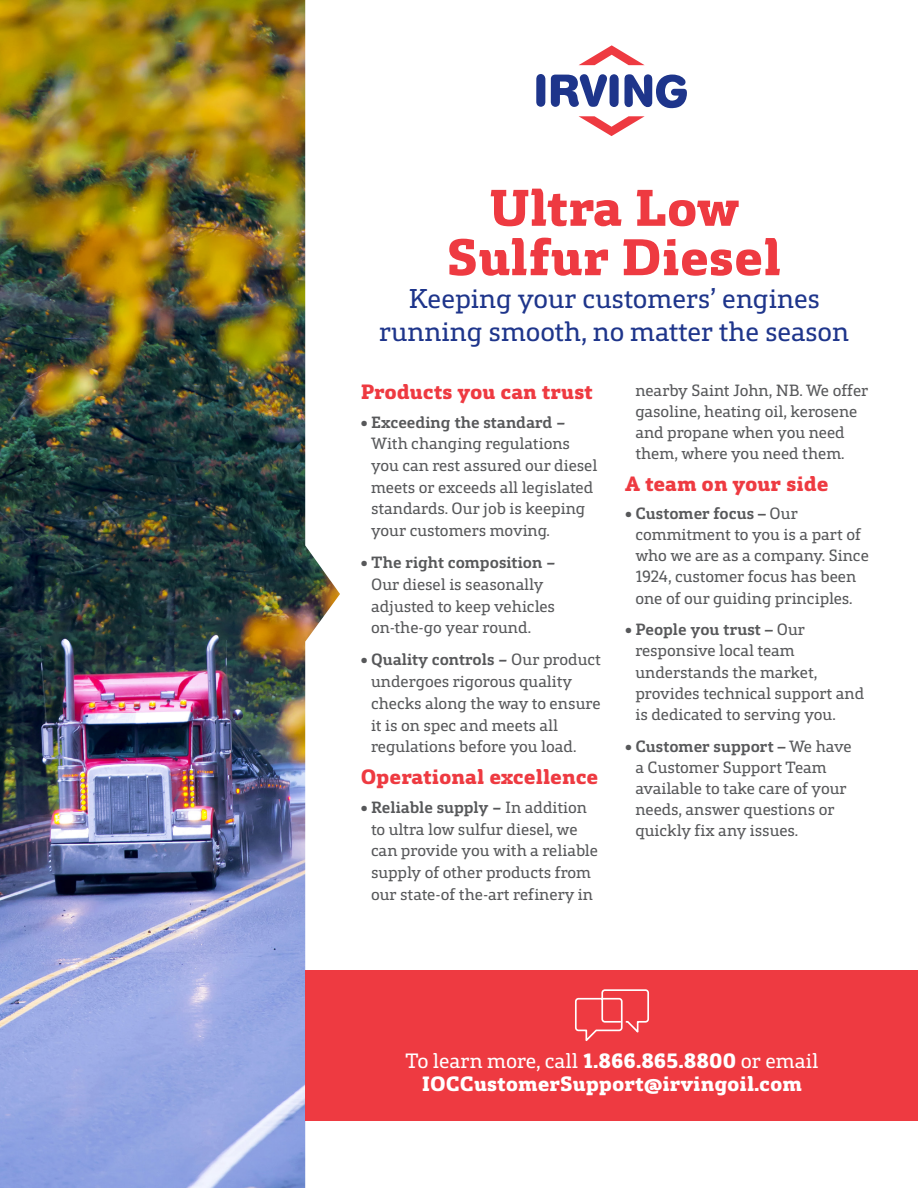
<style>
.page{position:relative;width:918px;height:1188px;background:#fff}
.page>*{position:absolute;margin:0;border:0;box-sizing:border-box;transform-origin:0 0}
.t1{font:800 52.2px/49.3px "FS Silas Slab";color:#ee3a41;text-align:center}
.t2{font:27.6px/33px "FS Silas Slab";color:#1e358b;text-align:center}
.t3{font:800 21px/22.5px "FS Silas Slab";color:#fff;text-align:center}
.t4{font:800 21px "FS Silas Slab";color:#ee3a41}
.t5{font:16.5px/21.8px "FS Silas Slab";color:#57585a}
.s1{font-weight:700}
.s2{font-weight:400}
</style>
<div class="page">
<img style="left:0;top:0;width:305px;height:1188px">
<svg style="left:305px;top:0;width:98px;height:1188px"></svg>
<svg style="left:536px;top:74px;width:9px;height:33px"></svg>
<svg style="left:551px;top:74px;width:136px;height:34px"></svg>
<svg style="left:579px;top:45px;width:65px;height:20px"></svg>
<svg style="left:579px;top:116px;width:66px;height:20px"></svg>
<div style="left:305px;top:971px;width:613px;height:150px;background:#ee3a41"></div>
<svg style="left:575px;top:989px;width:74px;height:52px"></svg>
<h1 class="t1" style="left:447px;top:178px;width:337px">Ultra Low<br>Sulfur Diesel</h1>
<h2 class="t2" style="left:379px;top:280px;width:472px">Keeping your customers’ engines running smooth, no matter the season</h2>
<p class="t4" style="left:361px;top:373px;width:234px">Products you can trust</p>
<p class="t5" style="left:371px;top:409px;width:228px;text-indent:-10px">• <span class="s1">Exceeding the standard −<br></span>With changing regulations you can rest assured our diesel meets or exceeds all legislated standards. Our job is keeping your customers moving.</p>
<p class="t5" style="left:371px;top:550px;width:186px;text-indent:-10px">• <span class="s1">The right composition −<br></span>Our diesel is seasonally adjusted to keep vehicles on-the-go year round.</p>
<p class="t5" style="left:371px;top:647px;width:232px;text-indent:-10px">• <span class="s1">Quality controls −</span> Our product undergoes rigorous quality checks along the way to ensure it is on spec and meets all regulations before you load.</p>
<p class="t4" style="left:361px;top:758px;width:239px">Operational excellence</p>
<p class="t5" style="left:371px;top:795px;width:229px;text-indent:-10px">• <span class="s1">Reliable supply −</span> In addition to ultra low sulfur diesel, we can provide you with a reliable supply of other products from our state-of the-art refinery in</p>
<p class="t5" style="left:635px;top:378px;width:235px;line-height:21.1px">nearby Saint John, NB. We offer gasoline, heating oil, kerosene and propane when you need them, where you need them.</p>
<p class="t4" style="left:625px;top:464px;width:205px">A team on your side</p>
<p class="t5" style="left:635px;top:501px;width:235px;line-height:21.1px;text-indent:-10px">• <span class="s1">Customer focus –</span> Our commitment to you is a part of who we are as a company. Since<br>1924, customer focus has been one of our guiding principles.</p>
<p class="t5" style="left:635px;top:617px;width:230px;line-height:21.1px;text-indent:-10px">• <span class="s1">People you trust –</span> Our responsive local team understands the market, provides technical support and is dedicated to serving you.</p>
<p class="t5" style="left:635px;top:734px;width:218px;line-height:21.1px;text-indent:-10px">• <span class="s1">Customer support –</span> We have a Customer Support Team available to take care of your needs, answer questions or quickly fix any issues.</p>
<p class="t3" style="left:405px;top:1047px;width:415px"><span class="s2">To learn more, call</span> 1.866.865.8800 <span class="s2">or email<br></span>IOCCustomerSupport@irvingoil.com</p>
</div>
